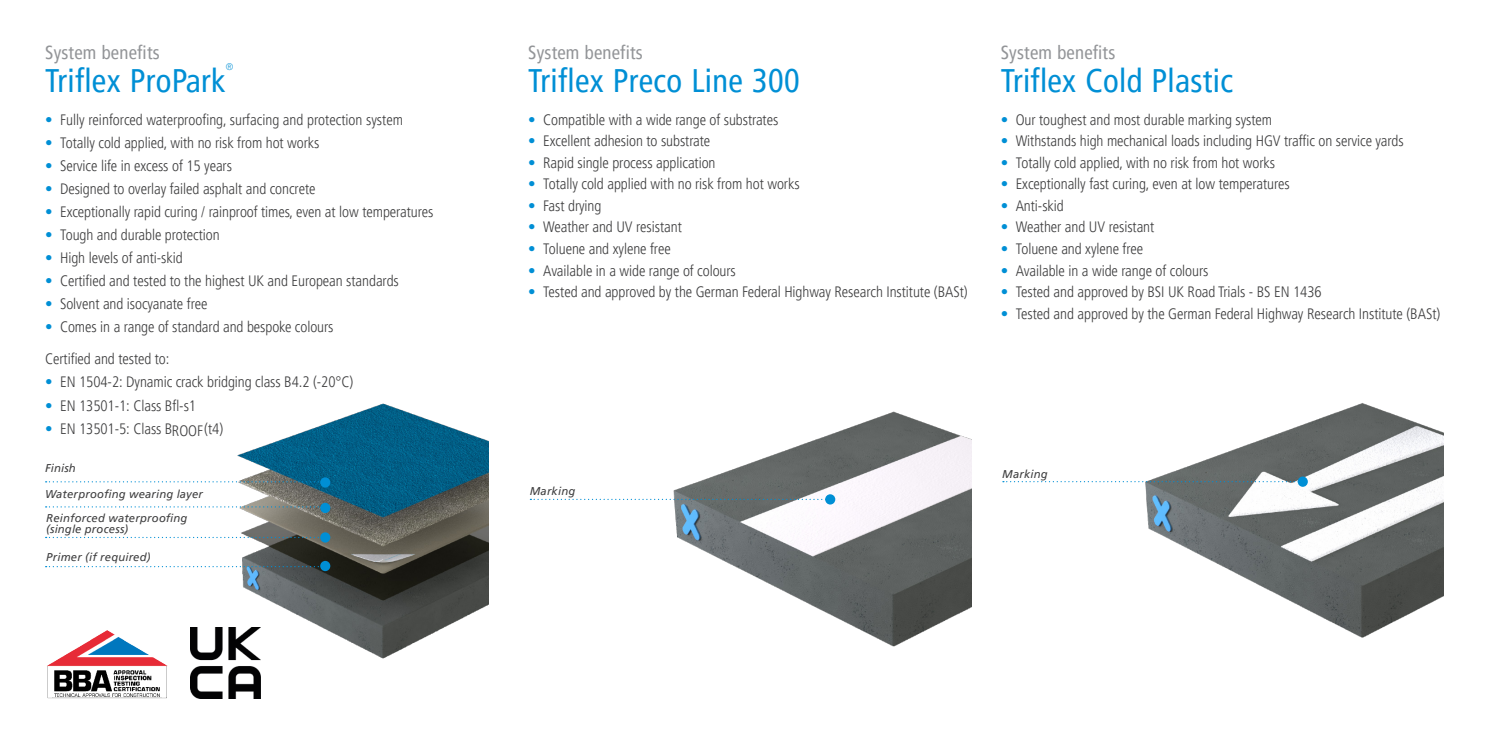
<style>
.page{position:relative;width:1489px;height:745px;background:#fff}
.page>*{position:absolute;margin:0;border:0;box-sizing:border-box;transform-origin:0 0}
.Regelwerke_Subhead{font:condensed 32.5px "Frutiger LT Pro";letter-spacing:.01em;color:#008fd5}
.Regelwerke_Subhead-2{font:condensed 18.75px "Frutiger LT Pro";letter-spacing:.01em;color:#939598}
.t1{font:300 condensed 15px "Frutiger LT Pro";letter-spacing:-.005em;color:#3e3e3f}
._02_Copy_9_5_12_35_9{font:italic 11.25px "Frutiger LT Pro";letter-spacing:.015em;color:#3e3e3f}
.Regelwerke_Subhead-3{font:300 condensed 9.5px "Frutiger LT Pro";color:#008fd5}
.s1{color:#008fd5}
</style>
<div class="page">
<img style="left:1142px;top:403px;width:301px;height:235px">
<svg style="left:1002px;top:480px;width:295px;height:2px"></svg>
<div style="left:1297px;top:476px;width:10px;height:10px;background:#008fd5;border-radius:50%"></div>
<img style="left:235px;top:403px;width:253px;height:256px">
<svg style="left:46px;top:536px;width:274px;height:1px"></svg>
<svg style="left:46px;top:565px;width:274px;height:2px"></svg>
<svg style="left:46px;top:506px;width:274px;height:1px"></svg>
<svg style="left:46px;top:481px;width:274px;height:1px"></svg>
<div style="left:320px;top:477px;width:10px;height:10px;background:#008fd5;border-radius:50%"></div>
<div style="left:320px;top:502px;width:10px;height:10px;background:#008fd5;border-radius:50%"></div>
<div style="left:320px;top:532px;width:10px;height:10px;background:#008fd5;border-radius:50%"></div>
<div style="left:320px;top:560px;width:10px;height:10px;background:#008fd5;border-radius:50%"></div>
<img style="left:670px;top:411px;width:301px;height:236px">
<svg style="left:530px;top:498px;width:295px;height:1px"></svg>
<div style="left:825px;top:494px;width:10px;height:10px;background:#008fd5;border-radius:50%"></div>
<img style="left:47px;top:630px;width:121px;height:69px">
<img style="left:190px;top:627px;width:71px;height:71px">
<p class="Regelwerke_Subhead-2" style="left:45px;top:42px;width:116px">System benefits</p>
<p class="Regelwerke_Subhead" style="left:45px;top:61px;width:182px">Triflex ProPark</p>
<p class="Regelwerke_Subhead-3" style="left:226px;top:61px;width:9px">®</p>
<p class="t1" style="left:45px;top:111px;width:359px"><span class="s1">•</span> Fully reinforced waterproofing, surfacing and protection system</p>
<p class="t1" style="left:45px;top:134px;width:276px"><span class="s1">•</span> Totally cold applied, with no risk from hot works</p>
<p class="t1" style="left:45px;top:157px;width:188px"><span class="s1">•</span> Service life in excess of 15 years</p>
<p class="t1" style="left:45px;top:180px;width:272px"><span class="s1">•</span> Designed to overlay failed asphalt and concrete</p>
<p class="t1" style="left:45px;top:203px;width:390px"><span class="s1">•</span> Exceptionally rapid curing / rainproof times, even at low temperatures</p>
<p class="t1" style="left:45px;top:226px;width:176px"><span class="s1">•</span> Tough and durable protection</p>
<p class="t1" style="left:45px;top:249px;width:139px"><span class="s1">•</span> High levels of anti-skid</p>
<p class="t1" style="left:45px;top:272px;width:355px"><span class="s1">•</span> Certified and tested to the highest UK and European standards</p>
<p class="t1" style="left:45px;top:295px;width:164px"><span class="s1">•</span> Solvent and isocyanate free</p>
<p class="t1" style="left:45px;top:318px;width:290px"><span class="s1">•</span> Comes in a range of standard and bespoke colours</p>
<p class="t1" style="left:45px;top:350px;width:126px">Certified and tested to:</p>
<p class="t1" style="left:45px;top:373px;width:310px"><span class="s1">•</span> EN 1504-2: Dynamic crack bridging class B4.2 (-20°C)</p>
<p class="t1" style="left:45px;top:396px;width:152px"><span class="s1">•</span> EN 13501-1: Class Bfl-s1</p>
<p class="t1" style="left:45px;top:419px;width:129px"><span class="s1">•</span> EN 13501-5: Class B</p>
<p class="t1" style="left:204px;top:419px;width:20px">(t4)</p>
<p class="t1" style="left:172px;top:422px;width:33px">ROOF</p>
<p class="_02_Copy_9_5_12_35_9" style="left:45px;top:461px;width:32px">Finish</p>
<p class="_02_Copy_9_5_12_35_9" style="left:45px;top:487px;width:159px">Waterproofing wearing layer</p>
<p class="_02_Copy_9_5_12_35_9" style="left:46px;top:510px;width:143px">Reinforced waterproofing</p>
<p class="_02_Copy_9_5_12_35_9" style="left:46px;top:522px;width:83px">(single process)</p>
<p class="_02_Copy_9_5_12_35_9" style="left:46px;top:550px;width:106px">Primer (if required)</p>
<p class="Regelwerke_Subhead-2" style="left:528px;top:42px;width:116px">System benefits</p>
<p class="Regelwerke_Subhead" style="left:528px;top:61px;width:273px">Triflex Preco Line 300</p>
<p class="t1" style="left:528px;top:111px;width:251px"><span class="s1">•</span> Compatible with a wide range of substrates</p>
<p class="t1" style="left:528px;top:132px;width:183px"><span class="s1">•</span> Excellent adhesion to substrate</p>
<p class="t1" style="left:528px;top:154px;width:189px"><span class="s1">•</span> Rapid single process application</p>
<p class="t1" style="left:528px;top:175px;width:273px"><span class="s1">•</span> Totally cold applied with no risk from hot works</p>
<p class="t1" style="left:528px;top:197px;width:75px"><span class="s1">•</span> Fast drying</p>
<p class="t1" style="left:528px;top:218px;width:155px"><span class="s1">•</span> Weather and UV resistant</p>
<p class="t1" style="left:528px;top:240px;width:144px"><span class="s1">•</span> Toluene and xylene free</p>
<p class="t1" style="left:528px;top:261px;width:209px"><span class="s1">•</span> Available in a wide range of colours</p>
<p class="t1" style="left:528px;top:283px;width:441px"><span class="s1">•</span> Tested and approved by the German Federal Highway Research Institute (BASt)</p>
<p class="Regelwerke_Subhead-2" style="left:1000px;top:42px;width:116px">System benefits</p>
<p class="Regelwerke_Subhead" style="left:1000px;top:61px;width:234px">Triflex Cold Plastic</p>
<p class="t1" style="left:1000px;top:111px;width:273px"><span class="s1">•</span> Our toughest and most durable marking system</p>
<p class="t1" style="left:1000px;top:132px;width:404px"><span class="s1">•</span> Withstands high mechanical loads including HGV traffic on service yards</p>
<p class="t1" style="left:1000px;top:154px;width:276px"><span class="s1">•</span> Totally cold applied, with no risk from hot works</p>
<p class="t1" style="left:1000px;top:175px;width:290px"><span class="s1">•</span> Exceptionally fast curing, even at low temperatures</p>
<p class="t1" style="left:1000px;top:197px;width:65px"><span class="s1">•</span> Anti-skid</p>
<p class="t1" style="left:1000px;top:218px;width:155px"><span class="s1">•</span> Weather and UV resistant</p>
<p class="t1" style="left:1000px;top:240px;width:144px"><span class="s1">•</span> Toluene and xylene free</p>
<p class="t1" style="left:1000px;top:261px;width:209px"><span class="s1">•</span> Available in a wide range of colours</p>
<p class="t1" style="left:1000px;top:283px;width:322px"><span class="s1">•</span> Tested and approved by BSI UK Road Trials - BS EN 1436</p>
<p class="t1" style="left:1000px;top:305px;width:441px"><span class="s1">•</span> Tested and approved by the German Federal Highway Research Institute (BASt)</p>
<p class="_02_Copy_9_5_12_35_9" style="left:529px;top:484px;width:47px">Marking</p>
<p class="_02_Copy_9_5_12_35_9" style="left:1002px;top:467px;width:47px">Marking</p>
</div>
